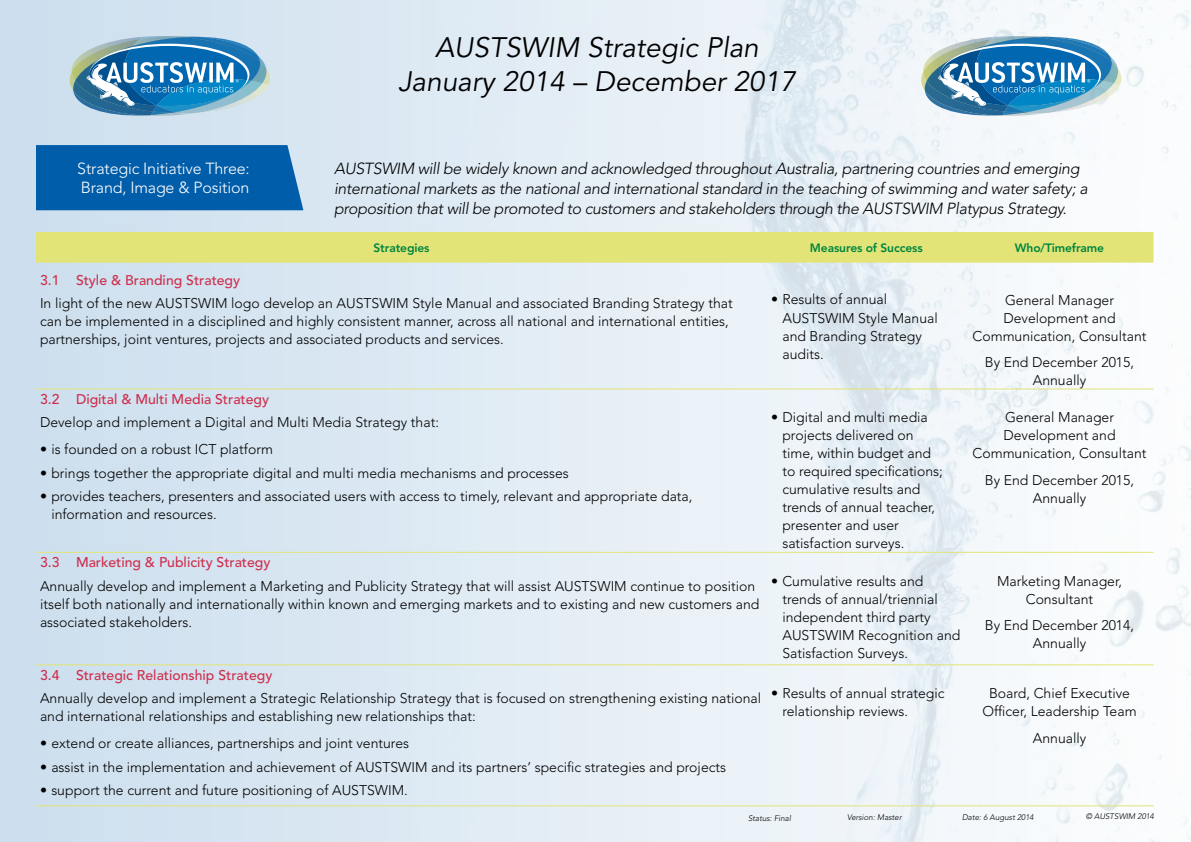
<style>
.page{position:relative;width:1191px;height:842px;background:#d4e3f0}
.page>*{position:absolute;margin:0;border:0;box-sizing:border-box;transform-origin:0 0}
.t1{font:italic 28px/33.6px "Avenir";color:#000;text-align:center}
.t2{font:italic 300 16px/20px "Avenir";letter-spacing:-.02em;color:#000}
.t3{font:300 16px/19.2px "Avenir";letter-spacing:-.01em;color:#fff}
.t4{font:300 14px/18px "Avenir";color:#000}
.t5{font:500 14px "Avenir";color:#ce2f4d}
.t6{font:800 12px "Avenir";letter-spacing:-.01em;color:#00853f}
.t7{font:italic 300 8px "Avenir";color:#000}
</style>
<div class="page">
<img style="left:419px;top:0;width:772px;height:842px">
<svg style="left:70px;top:36px;width:200px;height:80px"></svg>
<svg style="left:921px;top:36px;width:200px;height:80px;background:#6ea6c7"></svg>
<div style="left:36px;top:145px;width:267px;height:65px;background:#005daa"></div>
<div style="left:36px;top:232px;width:1117px;height:31px;background:#e2e477"></div>
<hr style="left:36px;top:389px;width:731px;height:1px;background:#e2e477">
<hr style="left:767px;top:389px;width:198px;height:1px;background:#e2e477">
<hr style="left:965px;top:389px;width:188px;height:1px;background:#e2e477">
<hr style="left:36px;top:552px;width:731px;height:1px;background:#e2e477">
<hr style="left:767px;top:552px;width:198px;height:1px;background:#e2e477">
<hr style="left:965px;top:552px;width:188px;height:1px;background:#e2e477">
<hr style="left:36px;top:665px;width:731px;height:1px;background:#e2e477">
<hr style="left:767px;top:665px;width:198px;height:1px;background:#e2e477">
<hr style="left:965px;top:665px;width:188px;height:1px;background:#e2e477">
<hr style="left:36px;top:806px;width:731px;height:1px;background:#e2e477">
<hr style="left:767px;top:806px;width:198px;height:1px;background:#e2e477">
<hr style="left:965px;top:806px;width:188px;height:1px;background:#e2e477">
<p class="t3" style="left:77px;top:159px;width:174px">Strategic Initiative Three:<br>Brand, Image &amp; Position</p>
<h1 class="t1" style="left:398px;top:32px;width:399px">AUSTSWIM Strategic Plan<br>January 2014 – December 2017</h1>
<p class="t2" style="left:334px;top:159px;width:755px">AUSTSWIM will be widely known and acknowledged throughout Australia, partnering countries and emerging international markets as the national and international standard in the teaching of swimming and water safety; a proposition that will be promoted to customers and stakeholders through the AUSTSWIM Platypus Strategy.</p>
<p class="t6" style="left:373px;top:241px;width:58px">Strategies</p>
<p class="t6" style="left:810px;top:241px;width:114px">Measures of Success</p>
<p class="t6" style="left:1015px;top:241px;width:91px">Who/Timeframe</p>
<p class="t5" style="left:40px;top:272px;width:202px">3.1 Style &amp; Branding Strategy</p>
<p class="t4" style="left:40px;top:295px;width:694px">In light of the new AUSTSWIM logo develop an AUSTSWIM Style Manual and associated Branding Strategy that can be implemented in a disciplined and highly consistent manner, across all national and international entities, partnerships, joint ventures, projects and associated products and services.</p>
<p class="t4" style="left:782px;top:291px;width:157px;text-indent:-11px">• Results of annual<br>AUSTSWIM Style Manual and Branding Strategy audits.</p>
<p class="t4" style="left:972px;top:291px;width:175px;text-align:center">General Manager<br>Development and<br>Communication, Consultant</p>
<p class="t4" style="left:985px;top:353px;width:151px;text-align:center">By End December 2015,<br>Annually</p>
<p class="t5" style="left:40px;top:391px;width:231px">3.2 Digital &amp; Multi Media Strategy</p>
<p class="t4" style="left:40px;top:414px;width:400px">Develop and implement a Digital and Multi Media Strategy that:</p>
<p class="t4" style="left:40px;top:440px;width:234px">• is founded on a robust ICT platform</p>
<p class="t4" style="left:40px;top:464px;width:530px">• brings together the appropriate digital and multi media mechanisms and processes</p>
<p class="t4" style="left:51px;top:487px;width:642px;text-indent:-11px">• provides teachers, presenters and associated users with access to timely, relevant and appropriate data, information and resources.</p>
<p class="t4" style="left:782px;top:408px;width:162px;text-indent:-11px">• Digital and multi media projects delivered on time, within budget and to required specifications; cumulative results and trends of annual teacher, presenter and user satisfaction surveys.</p>
<p class="t4" style="left:972px;top:409px;width:175px;text-align:center">General Manager<br>Development and<br>Communication, Consultant</p>
<p class="t4" style="left:985px;top:471px;width:151px;text-align:center">By End December 2015,<br>Annually</p>
<p class="t5" style="left:40px;top:554px;width:232px">3.3 Marketing &amp; Publicity Strategy</p>
<p class="t4" style="left:40px;top:577px;width:721px">Annually develop and implement a Marketing and Publicity Strategy that will assist AUSTSWIM continue to position itself both nationally and internationally within known and emerging markets and to existing and new customers and associated stakeholders.</p>
<p class="t4" style="left:782px;top:572px;width:179px;text-indent:-11px">• Cumulative results and trends of annual/triennial independent third party<br>AUSTSWIM Recognition and<br>Satisfaction Surveys.</p>
<p class="t4" style="left:997px;top:572px;width:127px;text-align:center">Marketing Manager,<br>Consultant</p>
<p class="t4" style="left:985px;top:616px;width:151px;text-align:center">By End December 2014,<br>Annually</p>
<p class="t5" style="left:40px;top:667px;width:234px">3.4 Strategic Relationship Strategy</p>
<p class="t4" style="left:40px;top:689px;width:722px">Annually develop and implement a Strategic Relationship Strategy that is focused on strengthening existing national and international relationships and establishing new relationships that:</p>
<p class="t4" style="left:40px;top:734px;width:370px">• extend or create alliances, partnerships and joint ventures</p>
<p class="t4" style="left:40px;top:758px;width:687px">• assist in the implementation and achievement of AUSTSWIM and its partners’ specific strategies and projects</p>
<p class="t4" style="left:40px;top:781px;width:369px">• support the current and future positioning of AUSTSWIM.</p>
<p class="t4" style="left:782px;top:684px;width:164px;text-indent:-11px">• Results of annual strategic relationship reviews.</p>
<p class="t4" style="left:982px;top:684px;width:156px;text-align:center">Board, Chief Executive<br>Officer, Leadership Team</p>
<p class="t4" style="left:1032px;top:729px;width:55px">Annually</p>
<p class="t7" style="left:748px;top:813px;width:44px">Status: Final</p>
<p class="t7" style="left:847px;top:813px;width:56px">Version: Master</p>
<p class="t7" style="left:962px;top:812px;width:73px">Date: 6 August 2014</p>
<p class="t7" style="left:1085px;top:812px;width:70px">© AUSTSWIM 2014</p>
</div>
